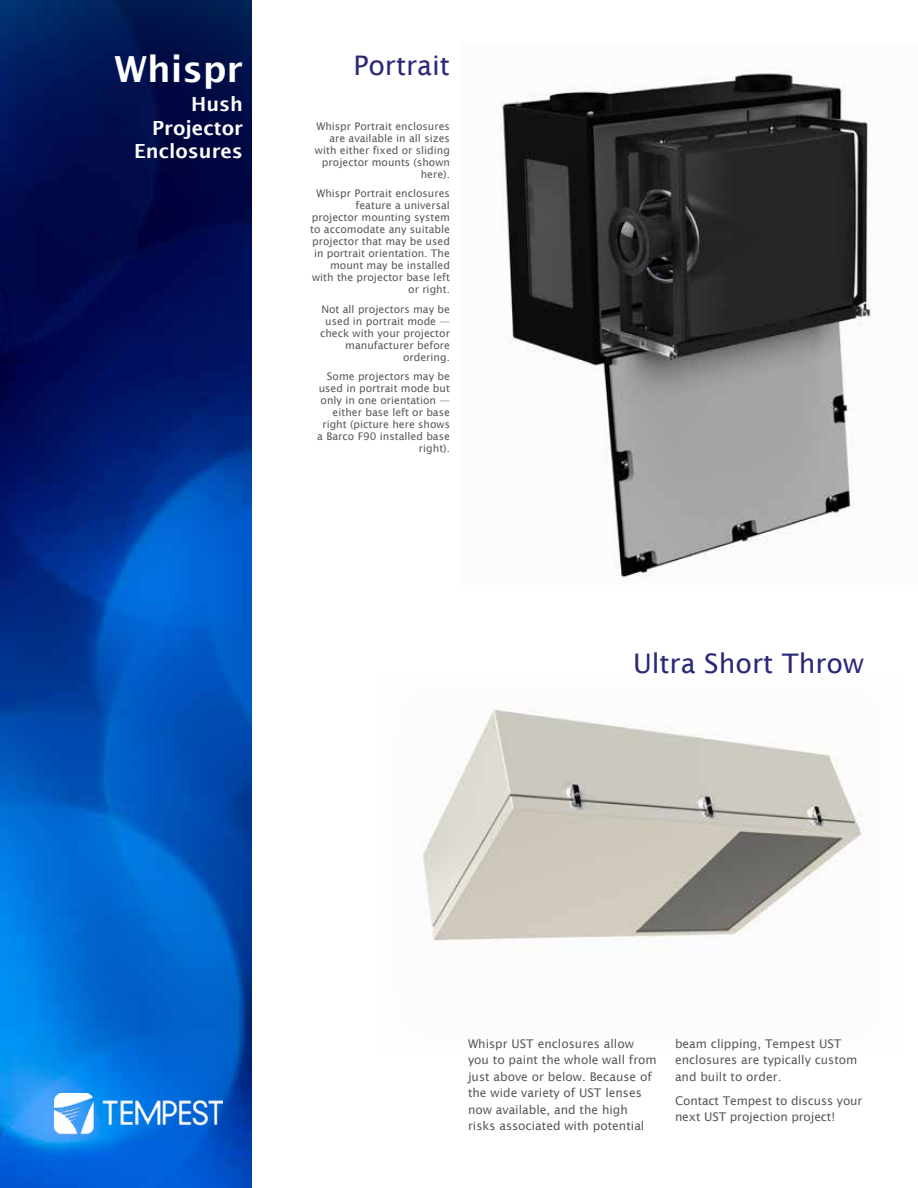
<style>
.page{position:relative;width:918px;height:1188px;background:#fff}
.page>*{position:absolute;margin:0;border:0;box-sizing:border-box;transform-origin:0 0}
.t1{font:600 36px "Lucida Sans";color:#fff}
.t2{font:27px "Lucida Sans";color:#2b2878}
.t3{font:600 19.5px/23.4px "Lucida Sans";color:#fff;text-align:right}
.t4{font:12px/16.5px "Lucida Sans";color:#58595b}
.t5{font:10.5px/12px "Lucida Sans";color:#58595b;text-align:right}
</style>
<div class="page">
<img style="left:422px;top:707px;width:441px;height:234px">
<img style="left:0;top:0;width:252px;height:1188px">
<img style="left:55px;top:1094px;width:167px;height:43px">
<img style="left:500px;top:68px;width:371px;height:510px">
<h1 class="t1" style="left:115px;top:48px;width:130px">Whispr</h1>
<h3 class="t3" style="left:134px;top:92px;width:110px">Hush<br>Projector<br>Enclosures</h3>
<h2 class="t2" style="left:353px;top:50px;width:98px">Portrait</h2>
<p class="t5" style="left:315px;top:120px;width:136px">Whispr Portrait enclosures are available in all sizes with either fixed or sliding projector mounts (shown here).</p>
<p class="t5" style="left:310px;top:187px;width:141px">Whispr Portrait enclosures feature a universal projector mounting system to accomodate any suitable projector that may be used in portrait orientation. The mount may be installed with the projector base left or right.</p>
<p class="t5" style="left:320px;top:303px;width:131px">Not all projectors may be used in portrait mode — check with your projector manufacturer before ordering.</p>
<p class="t5" style="left:317px;top:370px;width:134px">Some projectors may be used in portrait mode but only in one orientation — either base left or base right (picture here shows a Barco F90 installed base right).</p>
<h2 class="t2" style="left:633px;top:648px;width:232px">Ultra Short Throw</h2>
<p class="t4" style="left:468px;top:1035px;width:190px">Whispr UST enclosures allow you to paint the whole wall from just above or below. Because of the wide variety of UST lenses now available, and the high risks associated with potential</p>
<p class="t4" style="left:675px;top:1035px;width:184px">beam clipping, Tempest UST enclosures are typically custom and built to order.</p>
<p class="t4" style="left:675px;top:1092px;width:189px">Contact Tempest to discuss your next UST projection project!</p>
</div>
